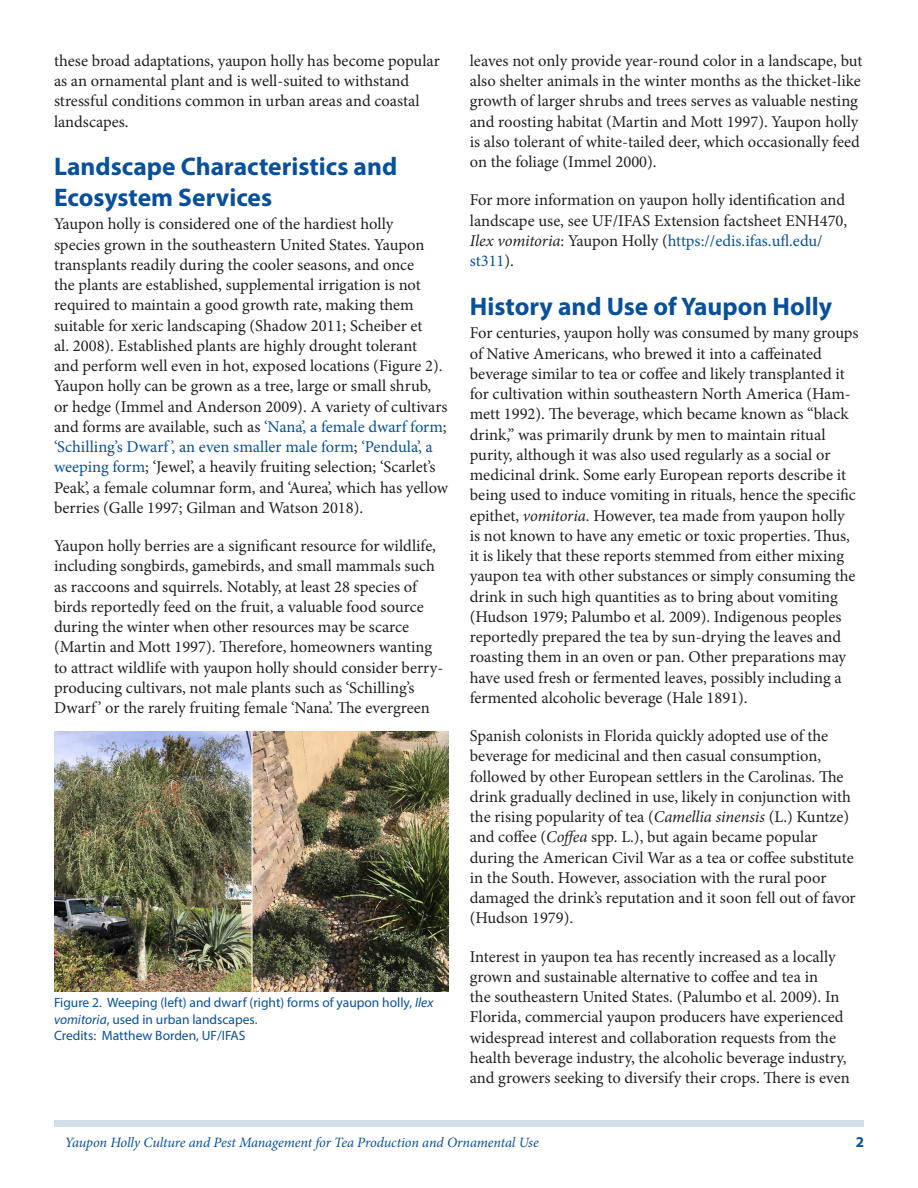
<style>
.page{position:relative;width:918px;height:1188px;background:#fff}
.page>*{position:absolute;margin:0;border:0;box-sizing:border-box;transform-origin:0 0}
.SectionHeading0{font:700 25.5px/30.6px "Myriad Pro";color:#09509a}
.Paragraph{font:16.5px/20.2px "Minion Pro";color:#231f20}
.t1{font:700 15px "Myriad Pro";color:#09509a}
.RunningTitleItalics{font:italic 14.25px "Minion Pro";letter-spacing:-.01em;color:#09509a}
.FigureCaption{font:13.5px/16.5px "Myriad Pro";color:#09509a}
.s1{color:#09509a}
.s2{font-style:italic}
</style>
<div class="page">
<div style="left:54px;top:1120px;width:810px;height:7px;background:#d0dfeb"></div>
<img style="left:54px;top:731px;width:394px;height:261px">
<p class="Paragraph" style="left:54px;top:51px;width:387px">these broad adaptations, yaupon holly has become popular as an ornamental plant and is well-suited to withstand stressful conditions common in urban areas and coastal landscapes.</p>
<p class="SectionHeading0" style="left:54px;top:151px;width:345px">Landscape Characteristics and<br>Ecosystem Services</p>
<p class="Paragraph" style="left:54px;top:214px;width:396px">Yaupon holly is considered one of the hardiest holly<br>species grown in the southeastern United States. Yaupon transplants readily during the cooler seasons, and once<br>the plants are established, supplemental irrigation is not required to maintain a good growth rate, making them suitable for xeric landscaping (Shadow 2011; Scheiber et<br>al. 2008). Established plants are highly drought tolerant<br>and perform well even in hot, exposed locations (Figure 2).<br>Yaupon holly can be grown as a tree, large or small shrub, or hedge (Immel and Anderson 2009). A variety of cultivars and forms are available, such as <span class="s1">‘Nana’, a female dwarf form</span>; <span class="s1">‘Schilling’s Dwarf ’, an even smaller male form</span>; <span class="s1">‘Pendula’, a weeping form</span>; ‘Jewel’, a heavily fruiting selection; ‘Scarlet’s Peak’, a female columnar form, and ‘Aurea’, which has yellow berries (Galle 1997; Gilman and Watson 2018).</p>
<p class="Paragraph" style="left:54px;top:536px;width:391px">Yaupon holly berries are a significant resource for wildlife, including songbirds, gamebirds, and small mammals such as raccoons and squirrels. Notably, at least 28 species of birds reportedly feed on the fruit, a valuable food source during the winter when other resources may be scarce (Martin and Mott 1997). Therefore, homeowners wanting to attract wildlife with yaupon holly should consider berry&shy;producing cultivars, not male plants such as ‘Schilling’s Dwarf ’ or the rarely fruiting female ‘Nana’. The evergreen</p>
<p class="FigureCaption" style="left:54px;top:994px;width:381px">Figure 2. Weeping (left) and dwarf (right) forms of yaupon holly, <span class="s2">Ilex vomitoria</span>, used in urban landscapes.</p>
<p class="FigureCaption" style="left:54px;top:1027px;width:193px">Credits: Matthew Borden, UF/IFAS</p>
<p class="Paragraph" style="left:470px;top:51px;width:394px">leaves not only provide year-round color in a landscape, but also shelter animals in the winter months as the thicket-like growth of larger shrubs and trees serves as valuable nesting and roosting habitat (Martin and Mott 1997). Yaupon holly is also tolerant of white-tailed deer, which occasionally feed on the foliage (Immel 2000).</p>
<p class="Paragraph" style="left:470px;top:190px;width:379px">For more information on yaupon holly identification and landscape use, see UF/IFAS Extension factsheet ENH470, <span class="s2">Ilex vomitoria</span>: Yaupon Holly (<span class="s1">https://edis.ifas.ufl.edu/ st311</span>).</p>
<p class="SectionHeading0" style="left:470px;top:290px;width:364px">History and Use of Yaupon Holly</p>
<p class="Paragraph" style="left:470px;top:323px;width:390px">For centuries, yaupon holly was consumed by many groups of Native Americans, who brewed it into a caffeinated beverage similar to tea or coffee and likely transplanted it for cultivation within southeastern North America (Ham&shy;mett 1992). The beverage, which became known as “black drink,” was primarily drunk by men to maintain ritual purity, although it was also used regularly as a social or medicinal drink. Some early European reports describe it being used to induce vomiting in rituals, hence the specific epithet, <span class="s2">vomitoria</span>. However, tea made from yaupon holly is not known to have any emetic or toxic properties. Thus, it is likely that these reports stemmed from either mixing yaupon tea with other substances or simply consuming the drink in such high quantities as to bring about vomiting (Hudson 1979; Palumbo et al. 2009). Indigenous peoples reportedly prepared the tea by sun-drying the leaves and roasting them in an oven or pan. Other preparations may have used fresh or fermented leaves, possibly including a fermented alcoholic beverage (Hale 1891).</p>
<p class="Paragraph" style="left:470px;top:726px;width:387px">Spanish colonists in Florida quickly adopted use of the beverage for medicinal and then casual consumption, followed by other European settlers in the Carolinas. The drink gradually declined in use, likely in conjunction with the rising popularity of tea (<span class="s2">Camellia sinensis</span> (L.) Kuntze) and coffee (<span class="s2">Coffea</span> spp. L.), but again became popular during the American Civil War as a tea or coffee substitute in the South. However, association with the rural poor damaged the drink’s reputation and it soon fell out of favor (Hudson 1979).</p>
<p class="Paragraph" style="left:470px;top:946px;width:381px">Interest in yaupon tea has recently increased as a locally grown and sustainable alternative to coffee and tea in<br>the southeastern United States. (Palumbo et al. 2009). In Florida, commercial yaupon producers have experienced widespread interest and collaboration requests from the health beverage industry, the alcoholic beverage industry, and growers seeking to diversify their crops. There is even</p>
<p class="RunningTitleItalics" style="left:65px;top:1133px;width:475px">Yaupon Holly Culture and Pest Management for Tea Production and Ornamental Use</p>
<p class="t1" style="left:856px;top:1133px;width:10px">2</p>
</div>
